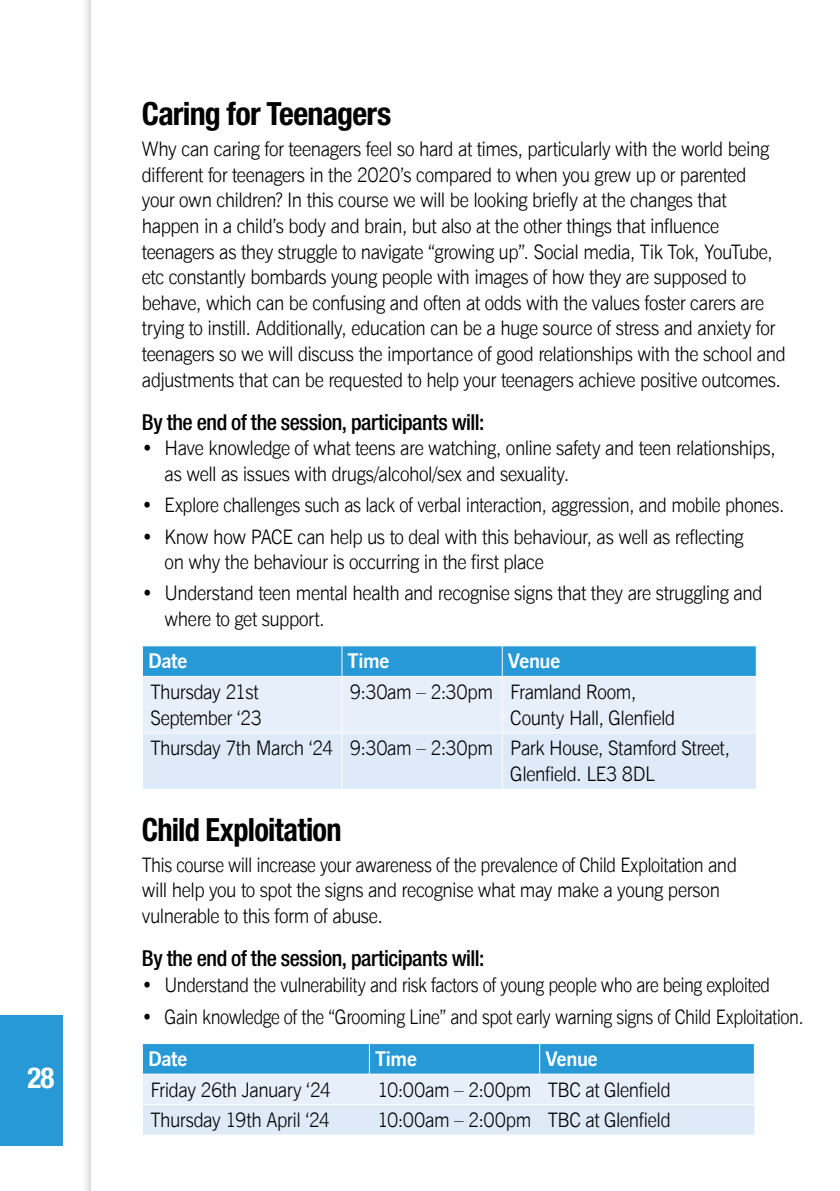
<style>
.page{position:relative;width:840px;height:1191px;background:#fff}
.page>*{position:absolute;margin:0;border:0;box-sizing:border-box;transform-origin:0 0}
.t1{font:700 condensed 32px "Helvetica Neue LT Std";letter-spacing:-.025em;color:#000}
.t2{font:700 condensed 32px "Helvetica Neue LT Std";letter-spacing:-.025em;color:#000;scale:.95 1}
.t3{font:700 condensed 29px "Helvetica Neue LT Std";color:#fff}
.t4{font:500 condensed 22px "Helvetica Neue LT Std";letter-spacing:-.02em;color:#000}
.t5{font:300 20px/25.6px "News Gothic BT";letter-spacing:-.02em;color:#000;scale:.95 1}
.t6{font:300 20px/25.6px "News Gothic BT";letter-spacing:-.02em;color:#000;scale:.91 1}
.t7{font:300 20px "News Gothic BT";letter-spacing:-.02em;color:#000;scale:.92 1}
.t8{font:700 20px "News Gothic BT";letter-spacing:-.02em;color:#fff}
</style>
<div class="page">
<div style="left:0;top:1015px;width:62px;height:130px;background:#2699d6"></div>
<svg style="left:143px;top:646px;width:612px;height:143px;background:#bbdbf1"></svg>
<hr style="left:341px;top:677px;width:1px;height:55px;background:#fff">
<hr style="left:501px;top:677px;width:1px;height:55px;background:#fff">
<hr style="left:142px;top:732px;width:200px;height:1px;background:#fff">
<hr style="left:342px;top:732px;width:160px;height:1px;background:#fff">
<hr style="left:341px;top:733px;width:1px;height:56px;background:#fff">
<hr style="left:502px;top:732px;width:254px;height:1px;background:#fff">
<hr style="left:501px;top:733px;width:1px;height:56px;background:#fff">
<hr style="left:341px;top:646px;width:1px;height:30px;background:#fff">
<hr style="left:501px;top:646px;width:1px;height:30px;background:#fff">
<hr style="left:142px;top:676px;width:200px;height:1px;background:#fff">
<hr style="left:342px;top:676px;width:160px;height:1px;background:#fff">
<hr style="left:502px;top:676px;width:254px;height:1px;background:#fff">
<svg style="left:142px;top:1043px;width:612px;height:91px;background:#a6d2ed"></svg>
<hr style="left:142px;top:1073px;width:227px;height:1px;background:#fff">
<hr style="left:369px;top:1073px;width:170px;height:1px;background:#fff">
<hr style="left:539px;top:1073px;width:215px;height:1px;background:#fff">
<hr style="left:369px;top:1104px;width:170px;height:1px;background:#fff">
<hr style="left:539px;top:1104px;width:215px;height:1px;background:#fff">
<h2 class="t3" style="left:27px;top:1059px;width:28px">28</h2>
<h1 class="t1" style="left:142px;top:94px;width:251px">Caring for Teenagers</h1>
<p class="t5" style="left:142px;top:136px;width:679px">Why can caring for teenagers feel so hard at times, particularly with the world being different for teenagers in the 2020’s compared to when you grew up or parented<br>your own children? In this course we will be looking briefly at the changes that happen in a child’s body and brain, but also at the other things that influence teenagers as they struggle to navigate “growing up”. Social media, Tik Tok, YouTube, etc constantly bombards young people with images of how they are supposed to behave, which can be confusing and often at odds with the values foster carers are trying to instill. Additionally, education can be a huge source of stress and anxiety for teenagers so we will discuss the importance of good relationships with the school and adjustments that can be requested to help your teenagers achieve positive outcomes.</p>
<p class="t4" style="left:142px;top:409px;width:344px">By the end of the session, participants will:</p>
<p class="t5" style="left:164px;top:435px;width:644px;text-indent:-23px">• Have knowledge of what teens are watching, online safety and teen relationships, as well as issues with drugs/alcohol/sex and sexuality.</p>
<p class="t7" style="left:142px;top:493px;width:699px">• Explore challenges such as lack of verbal interaction, aggression, and mobile phones.</p>
<p class="t5" style="left:164px;top:523px;width:610px;text-indent:-23px">• Know how PACE can help us to deal with this behaviour, as well as reflecting on why the behaviour is occurring in the first place</p>
<p class="t5" style="left:164px;top:580px;width:630px;text-indent:-23px">• Understand teen mental health and recognise signs that they are struggling and where to get support.</p>
<p class="t8" style="left:148px;top:649px;width:41px">Date</p>
<p class="t8" style="left:347px;top:649px;width:43px">Time</p>
<p class="t8" style="left:507px;top:649px;width:54px">Venue</p>
<p class="t5" style="left:150px;top:678px;width:119px">Thursday 21st<br>September ‘23</p>
<p class="t5" style="left:510px;top:678px;width:175px;text-indent:-160px">9:30am – 2:30pm Framland Room,<br>County Hall, Glenfield</p>
<p class="t5" style="left:510px;top:735px;width:233px;text-indent:-359px">Thursday 7th March ‘24 9:30am – 2:30pm Park House, Stamford Street,<br>Glenfield. LE3 8DL</p>
<h1 class="t2" style="left:142px;top:809px;width:212px">Child Exploitation</h1>
<p class="t6" style="left:142px;top:851px;width:655px">This course will increase your awareness of the prevalence of Child Exploitation and will help you to spot the signs and recognise what may make a young person vulnerable to this form of abuse.</p>
<p class="t4" style="left:142px;top:945px;width:344px">By the end of the session, participants will:</p>
<p class="t6" style="left:142px;top:972px;width:691px">• Understand the vulnerability and risk factors of young people who are being exploited</p>
<p class="t6" style="left:142px;top:1003px;width:728px">• Gain knowledge of the “Grooming Line” and spot early warning signs of Child Exploitation.</p>
<p class="t8" style="left:148px;top:1046px;width:41px">Date</p>
<p class="t8" style="left:375px;top:1046px;width:43px">Time</p>
<p class="t8" style="left:545px;top:1046px;width:54px">Venue</p>
<p class="t5" style="left:150px;top:1076px;width:191px">Friday 26th January ‘24</p>
<p class="t5" style="left:377px;top:1076px;width:310px">10:00am – 2:00pm TBC at Glenfield</p>
<p class="t5" style="left:150px;top:1107px;width:190px">Thursday 19th April ‘24</p>
<p class="t5" style="left:377px;top:1107px;width:310px">10:00am – 2:00pm TBC at Glenfield</p>
</div>
